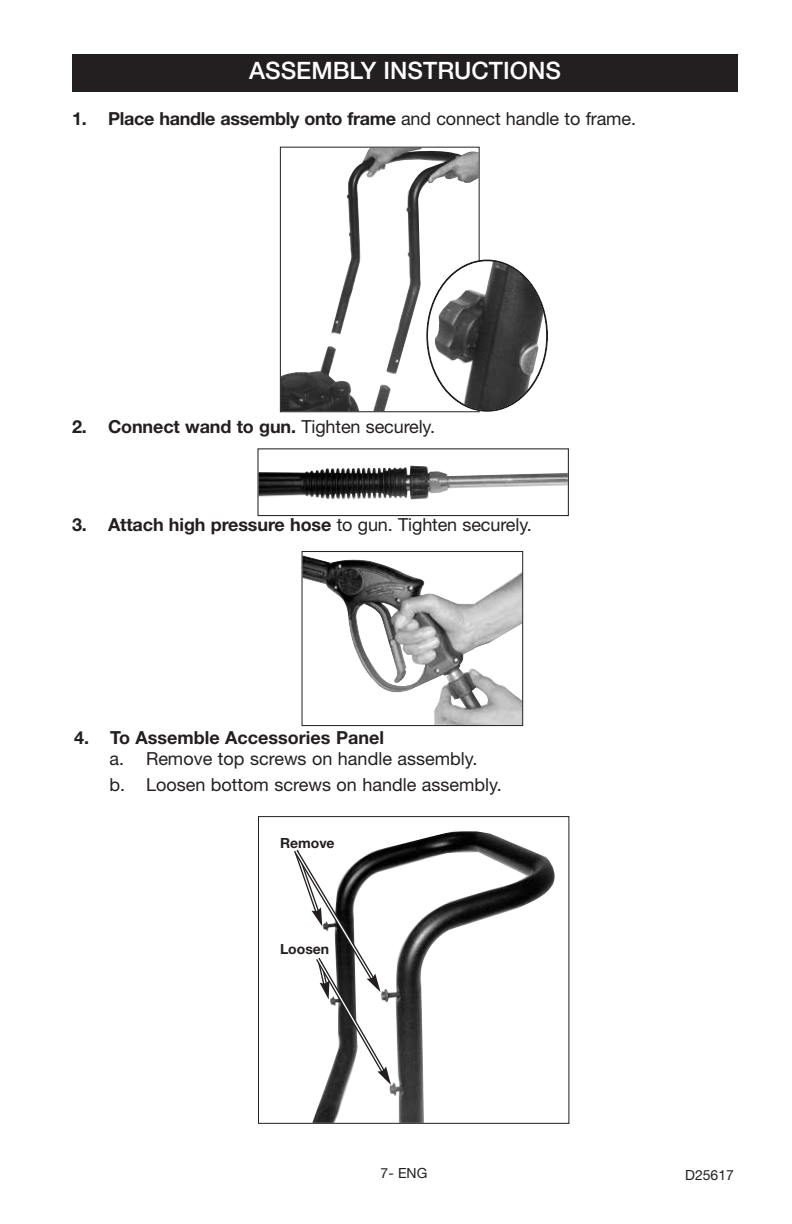
<style>
.page{position:relative;width:792px;height:1224px;background:#fff}
.page>*{position:absolute;margin:0;border:0;box-sizing:border-box;transform-origin:0 0}
.t1{font:500 24px "Helvetica Neue";color:#fff}
.t2{font:700 18px "Helvetica Neue";letter-spacing:-.005em;color:#231f20}
.t3{font:18px/26px "Helvetica Neue";color:#231f20}
.t4{font:700 14px "Helvetica Neue";color:#231f20}
.t5{font:14px "Helvetica Neue";color:#231f20}
.s1{font-weight:400}
</style>
<div class="page">
<img style="left:304px;top:556px;width:217px;height:168px">
<div style="left:302px;top:551px;width:221px;height:175px;border:1px solid #231f20"></div>
<img style="left:282px;top:149px;width:196px;height:261px">
<div style="left:280px;top:147px;width:200px;height:265px;border:1px solid #231f20"></div>
<svg style="left:427px;top:260px;width:121px;height:152px"></svg>
<img style="left:259px;top:465px;width:308px;height:35px">
<div style="left:257px;top:448px;width:312px;height:68px;border:1px solid #231f20"></div>
<img style="left:312px;top:831px;width:243px;height:291px">
<div style="left:258px;top:816px;width:311px;height:308px;border:1px solid #231f20"></div>
<svg style="left:294px;top:847px;width:97px;height:238px"></svg>
<div style="left:72px;top:54px;width:666px;height:38px;background:#231f20"></div>
<h1 class="t1" style="left:249px;top:62px;width:313px">ASSEMBLY INSTRUCTIONS</h1>
<p class="t2" style="left:72px;top:112px;width:566px">1. Place handle assembly onto frame <span class="s1">and connect handle to frame.</span></p>
<p class="t2" style="left:72px;top:420px;width:365px">2. Connect wand to gun. <span class="s1">Tighten securely.</span></p>
<p class="t2" style="left:72px;top:518px;width:461px">3. Attach high pressure hose <span class="s1">to gun. Tighten securely.</span></p>
<p class="t2" style="left:74px;top:731px;width:312px">4. To Assemble Accessories Panel</p>
<p class="t3" style="left:109px;top:747px;width:394px">a. Remove top screws on handle assembly.<br>b. Loosen bottom screws on handle assembly.</p>
<p class="t4" style="left:280px;top:838px;width:56px">Remove</p>
<p class="t4" style="left:280px;top:944px;width:51px">Loosen</p>
<p class="t5" style="left:381px;top:1168px;width:48px">7- ENG</p>
<p class="t5" style="left:685px;top:1170px;width:50px">D25617</p>
</div>
